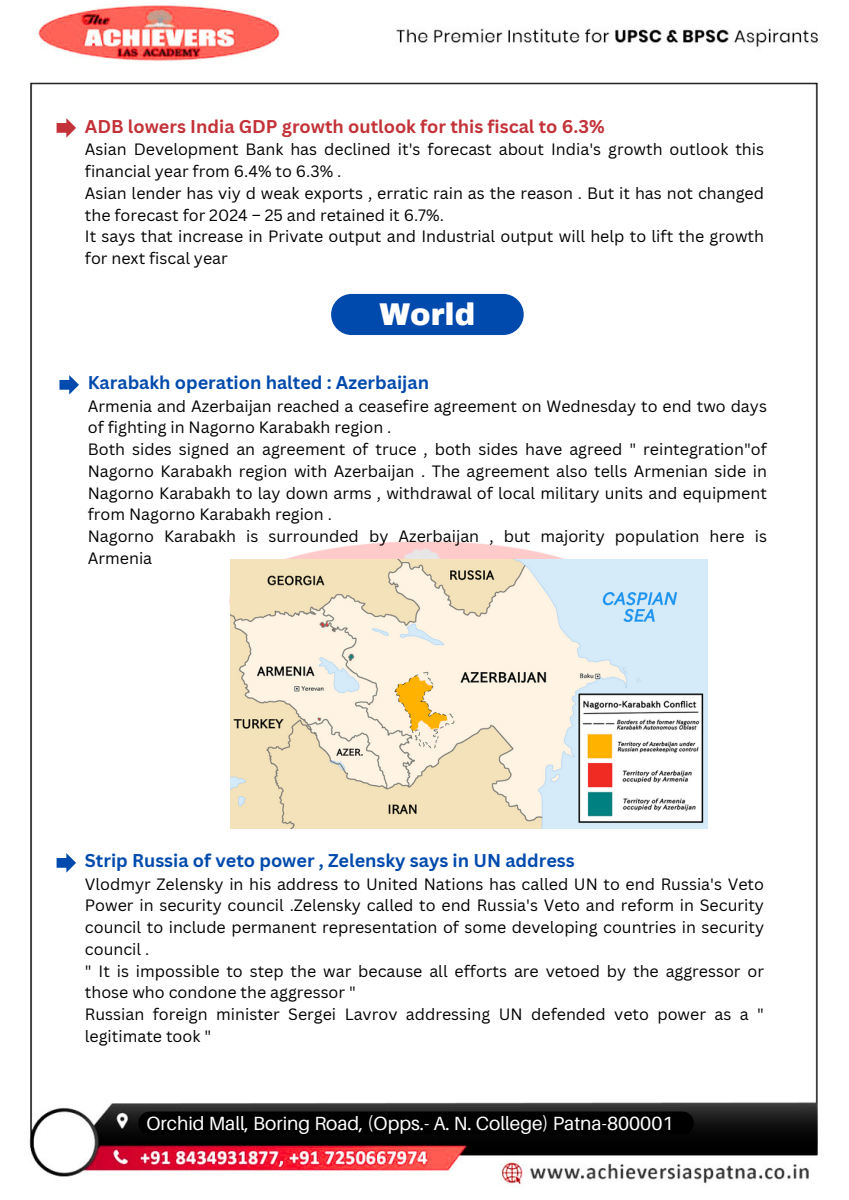
<style>
.page{position:relative;width:849px;height:1200px;background:#fff}
.page>*{position:absolute;margin:0;border:0;box-sizing:border-box;transform-origin:0 0}
.t1{font:900 30.8px "Archivo";color:#fff}
.t2{font:19.1px "Aileron";color:#fff}
.t3{font:700 18px "Canva Sans";color:#004aad}
.t4{font:700 18px "Canva Sans";color:#c33238}
.t5{font:16px/21.8px "Canva Sans";color:#000}
</style>
<div class="page">
<img style="left:29px;top:5px;width:789px;height:1179px">
<img style="left:210px;top:511px;width:433px;height:184px">
<svg style="left:59px;top:375px;width:20px;height:20px"></svg>
<svg style="left:57px;top:118px;width:19px;height:20px"></svg>
<img style="left:231px;top:560px;width:476px;height:269px">
<div style="left:138px;top:1112px;width:555px;height:23px;background:#000;border-radius:12px"></div>
<div style="left:331px;top:294px;width:192px;height:41px;background:#004aad;border-radius:21px"></div>
<svg style="left:57px;top:853px;width:19px;height:20px"></svg>
<p class="t4" style="left:85px;top:114px;width:521px">ADB lowers India GDP growth outlook for this fiscal to 6.3%</p>
<p class="t5" style="left:85px;top:138px;width:680px">Asian Development Bank has declined it's forecast about India's growth outlook this financial year from 6.4% to 6.3% .</p>
<p class="t5" style="left:85px;top:182px;width:680px">Asian lender has viy d weak exports , erratic rain as the reason . But it has not changed the forecast for 2024 – 25 and retained it 6.7%.</p>
<p class="t5" style="left:85px;top:225px;width:680px">It says that increase in Private output and Industrial output will help to lift the growth for next fiscal year</p>
<p class="t1" style="left:379px;top:298px;width:97px">World</p>
<p class="t3" style="left:88px;top:370px;width:342px">Karabakh operation halted : Azerbaijan</p>
<p class="t5" style="left:88px;top:394px;width:680px">Armenia and Azerbaijan reached a ceasefire agreement on Wednesday to end two days of fighting in Nagorno Karabakh region .</p>
<p class="t5" style="left:88px;top:438px;width:680px;text-align:justify">Both sides signed an agreement of truce , both sides have agreed " reintegration"of Nagorno Karabakh region with Azerbaijan . The agreement also tells Armenian side in Nagorno Karabakh to lay down arms , withdrawal of local military units and equipment from Nagorno Karabakh region .</p>
<p class="t5" style="left:88px;top:525px;width:680px">Nagorno Karabakh is surrounded by Azerbaijan , but majority population here is<br>Armenia</p>
<p class="t3" style="left:85px;top:848px;width:491px">Strip Russia of veto power , Zelensky says in UN address</p>
<p class="t5" style="left:85px;top:872px;width:680px;text-align:justify">Vlodmyr Zelensky in his address to United Nations has called UN to end Russia's Veto Power in security council .Zelensky called to end Russia's Veto and reform in Security council to include permanent representation of some developing countries in security council .</p>
<p class="t5" style="left:85px;top:959px;width:680px">" It is impossible to step the war because all efforts are vetoed by the aggressor or those who condone the aggressor "</p>
<p class="t5" style="left:85px;top:1003px;width:680px">Russian foreign minister Sergei Lavrov addressing UN defended veto power as a " legitimate took "</p>
<p class="t2" style="left:146px;top:1111px;width:528px">Orchid Mall, Boring Road, (Opps.- A. N. College) Patna-800001</p>
</div>
